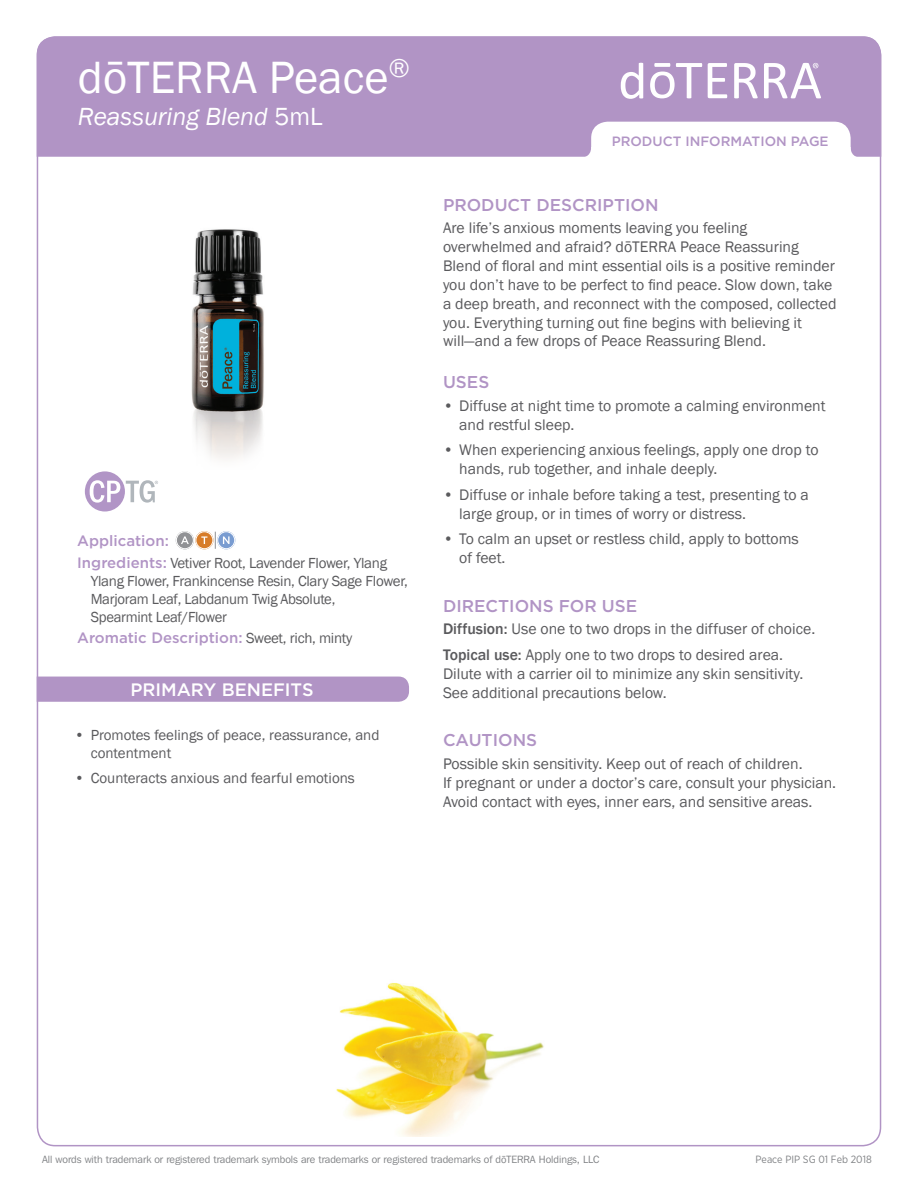
<style>
.page{position:relative;width:918px;height:1188px;background:#fff}
.page>*{position:absolute;margin:0;border:0;box-sizing:border-box;transform-origin:0 0}
.t1{font:46.5px "Franklin Gothic";color:#fff}
.t2{font:italic 25.5px "Franklin Gothic";color:#fff}
.t3{font:500 18px "Gotham";color:#fff}
.t4{font:500 17.1px "Gotham";color:#b194c5}
.t5{font:15.75px/18.9px "Franklin Gothic";color:#5a5a5d}
.t6{font:15px/18px "Franklin Gothic";letter-spacing:-.02em;color:#5a5a5d}
.t7{font:15px/18px "Franklin Gothic";color:#5a5a5d}
.t8{font:500 15px "Gotham";color:#b194c5}
.t9{font:500 13.5px "Gotham";color:#b194c5}
.t10{font:10.5px "Franklin Gothic IT Cby BT";color:#808285}
.t11{font:10.5px "Gotham Narrow";color:#808285}
.s1{font-style:normal}
.s2{font-family:"Gotham";font-weight:500;color:#b194c5}
.s3{font-family:"Franklin Gothic";font-weight:400;color:#5a5a5d}
.s4{font-weight:500}
.s5{font-family:"Franklin Gothic"}
</style>
<div class="page">
<div style="left:37px;top:36px;width:844px;height:121px;background:#b194c5"></div>
<svg style="left:734px;top:63px;width:24px;height:35px"></svg>
<svg style="left:708px;top:63px;width:19px;height:35px"></svg>
<svg style="left:650px;top:63px;width:52px;height:35px"></svg>
<svg style="left:621px;top:63px;width:22px;height:36px"></svg>
<svg style="left:764px;top:63px;width:57px;height:35px"></svg>
<svg style="left:581px;top:122px;width:280px;height:35px"></svg>
<img style="left:191px;top:229px;width:73px;height:230px">
<svg style="left:215px;top:532px;width:1px;height:17px"></svg>
<svg style="left:176px;top:531px;width:18px;height:18px"></svg>
<div style="left:176px;top:532px;width:18px;height:17px;border:1px solid #fff;border-radius:50%"></div>
<svg style="left:181px;top:536px;width:8px;height:8px"></svg>
<svg style="left:195px;top:531px;width:19px;height:18px"></svg>
<div style="left:196px;top:532px;width:17px;height:17px;border:1px solid #fff;border-radius:50%"></div>
<svg style="left:201px;top:536px;width:6px;height:8px"></svg>
<svg style="left:217px;top:531px;width:18px;height:18px"></svg>
<div style="left:218px;top:532px;width:17px;height:17px;border:1px solid #fff;border-radius:50%"></div>
<svg style="left:223px;top:536px;width:7px;height:8px"></svg>
<div style="left:37px;top:677px;width:372px;height:25px;background:#b194c5"></div>
<img style="left:336px;top:983px;width:208px;height:154px">
<svg style="left:85px;top:471px;width:73px;height:41px"></svg>
<h1 class="t1" style="left:78px;top:49px;width:333px">dōTERRA Peace<sup>®</sup></h1>
<h2 class="t2" style="left:78px;top:101px;width:246px">Reassuring Blend <span class="s1">5mL</span></h2>
<p class="t8" style="left:77px;top:531px;width:93px">Application:</p>
<p class="t6" style="left:91px;top:554px;width:319px;text-indent:-14px"><span class="s2">Ingredients:</span> Vetiver Root, Lavender Flower, Ylang Ylang Flower, Frankincense Resin, Clary Sage Flower, Marjoram Leaf, Labdanum Twig Absolute,<br>Spearmint Leaf/Flower</p>
<p class="t8" style="left:77px;top:628px;width:277px">Aromatic Description: <span class="s3">Sweet, rich, minty</span></p>
<p class="t3" style="left:130px;top:678px;width:185px">PRIMARY BENEFITS</p>
<p class="t7" style="left:91px;top:726px;width:290px;text-indent:-16px">• Promotes feelings of peace, reassurance, and contentment</p>
<p class="t7" style="left:75px;top:769px;width:282px">• Counteracts anxious and fearful emotions</p>
<p class="t9" style="left:612px;top:132px;width:218px">PRODUCT INFORMATION PAGE</p>
<p class="t4" style="left:443px;top:194px;width:217px">PRODUCT DESCRIPTION</p>
<p class="t5" style="left:443px;top:219px;width:395px">Are life’s anxious moments leaving you feeling overwhelmed and afraid? dōTERRA Peace Reassuring Blend of floral and mint essential oils is a positive reminder you don’t have to be perfect to find peace. Slow down, take a deep breath, and reconnect with the composed, collected you. Everything turning out fine begins with believing it will—and a few drops of Peace Reassuring Blend.</p>
<p class="t4" style="left:443px;top:371px;width:48px">USES</p>
<p class="t5" style="left:459px;top:396px;width:368px;text-indent:-16px">• Diffuse at night time to promote a calming environment and restful sleep.</p>
<p class="t5" style="left:459px;top:441px;width:361px;text-indent:-16px">• When experiencing anxious feelings, apply one drop to hands, rub together, and inhale deeply.</p>
<p class="t5" style="left:459px;top:485px;width:351px;text-indent:-16px">• Diffuse or inhale before taking a test, presenting to a large group, or in times of worry or distress.</p>
<p class="t5" style="left:459px;top:530px;width:341px;text-indent:-16px">• To calm an upset or restless child, apply to bottoms of feet.</p>
<p class="t4" style="left:443px;top:595px;width:196px">DIRECTIONS FOR USE</p>
<p class="t5" style="left:443px;top:617px;width:374px;line-height:25.7px"><span class="s4">Diffusion:</span> Use one to two drops in the diffuser of choice.<br><span class="s4">Topical use:</span> Apply one to two drops to desired area.</p>
<p class="t5" style="left:443px;top:664px;width:362px">Dilute with a carrier oil to minimize any skin sensitivity.<br>See additional precautions below.</p>
<p class="t4" style="left:443px;top:729px;width:96px">CAUTIONS</p>
<p class="t5" style="left:443px;top:754px;width:395px">Possible skin sensitivity. Keep out of reach of children.<br>If pregnant or under a doctor’s care, consult your physician.<br>Avoid contact with eyes, inner ears, and sensitive areas.</p>
<p class="t10" style="left:42px;top:1153px;width:559px">All words with trademark or registered trademark symbols are trademarks or registered trademarks of d<span class="s5">ō</span>TERRA Holdings, LLC</p>
<p class="t11" style="left:756px;top:1152px;width:118px">Peace PIP SG 01 Feb 2018</p>
</div>
